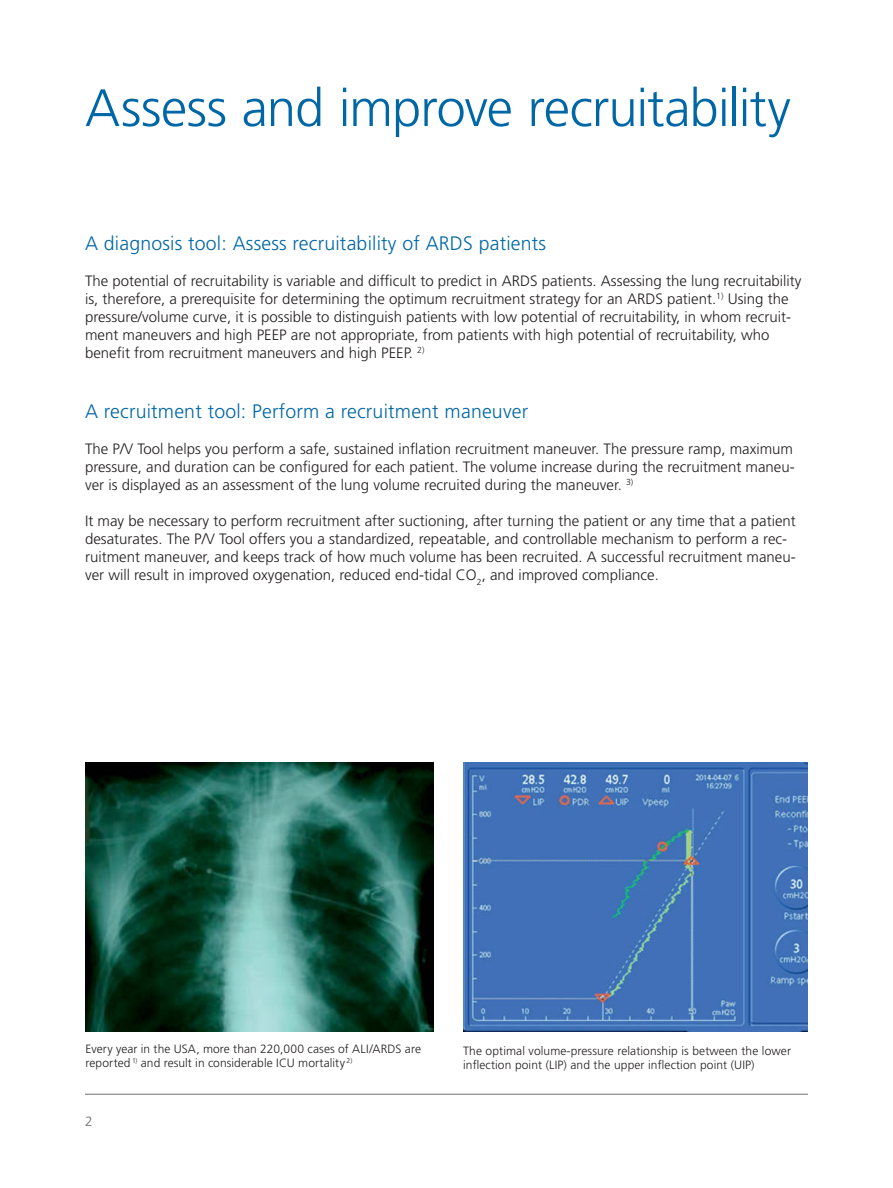
<style>
.page{position:relative;width:893px;height:1188px;background:#fff}
.page>*{position:absolute;margin:0;border:0;box-sizing:border-box;transform-origin:0 0}
.t1{font:300 52.5px "Frutiger LT Std";letter-spacing:-.02em;color:#0067a6}
.t2{font:300 19.5px "Frutiger LT Std";letter-spacing:.01em;color:#0067a6}
.t3{font:300 15px/18px "Frutiger LT Std";color:#231f20}
.t4{font:300 13.5px "Frutiger LT Std";color:#6d6e71}
.t5{font:300 12px/13.5px "Frutiger LT Std";letter-spacing:.01em;color:#231f20}
</style>
<div class="page">
<hr style="left:85px;top:1094px;width:723px;height:1px;background:#6d6e71">
<img style="left:85px;top:762px;width:348px;height:269px">
<img style="left:463px;top:762px;width:345px;height:269px">
<h1 class="t1" style="left:85px;top:78px;width:707px">Assess and improve recruitability</h1>
<h2 class="t2" style="left:85px;top:233px;width:463px">A diagnosis tool: Assess recruitability of ARDS patients</h2>
<p class="t3" style="left:85px;top:273px;width:718px">The potential of recruitability is variable and difficult to predict in ARDS patients. Assessing the lung recruitability is, therefore, a prerequisite for determining the optimum recruitment strategy for an ARDS patient.<sup>1)</sup> Using the pressure/volume curve, it is possible to distinguish patients with low potential of recruitability, in whom recruit&shy;ment maneuvers and high PEEP are not appropriate, from patients with high potential of recruitability, who benefit from recruitment maneuvers and high PEEP. <sup>2)</sup></p>
<h2 class="t2" style="left:85px;top:400px;width:445px">A recruitment tool: Perform a recruitment maneuver</h2>
<p class="t3" style="left:85px;top:440px;width:711px;text-align:justify">The P/V Tool helps you perform a safe, sustained inflation recruitment maneuver. The pressure ramp, maximum pressure, and duration can be configured for each patient. The volume increase during the recruitment maneu&shy;ver is displayed as an assessment of the lung volume recruited during the maneuver. <sup>3)</sup></p>
<p class="t3" style="left:85px;top:512px;width:712px">It may be necessary to perform recruitment after suctioning, after turning the patient or any time that a patient desaturates. The P/V Tool offers you a standardized, repeatable, and controllable mechanism to perform a rec&shy;ruitment maneuver, and keeps track of how much volume has been recruited. A successful recruitment maneu&shy;ver will result in improved oxygenation, reduced end-tidal CO<sub>2</sub>, and improved compliance.</p>
<p class="t5" style="left:85px;top:1043px;width:337px">Every year in the USA, more than 220,000 cases of ALI/ARDS are reported <sup>1)</sup> and result in considerable ICU mortality <sup>2)</sup></p>
<p class="t5" style="left:463px;top:1044px;width:329px;line-height:14.4px">The optimal volume-pressure relationship is between the lower inflection point (LIP) and the upper inflection point (UIP)</p>
<p class="t4" style="left:85px;top:1114px;width:9px">2</p>
</div>
